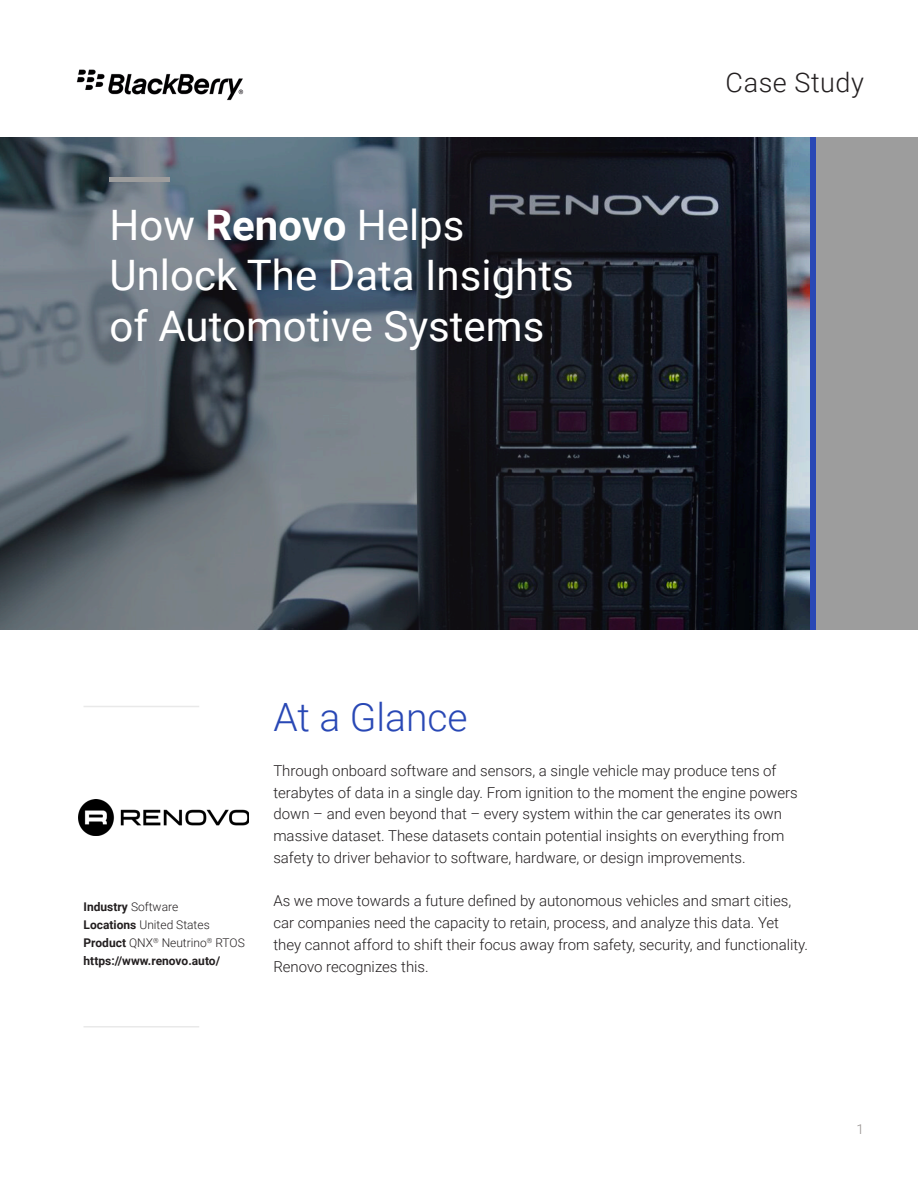
<style>
.page{position:relative;width:918px;height:1188px;background:#fff}
.page>*{position:absolute;margin:0;border:0;box-sizing:border-box;transform-origin:0 0}
.t1{font:42px "Roboto";color:#fff}
.t2{font:300 39px "Roboto";color:#2948b5}
.t3{font:300 27px "Roboto";letter-spacing:.02em;color:#231f20}
.t4{font:300 15px/21.8px "Roboto";color:#231f20}
.t5{font:300 13.5px "Roboto";color:#938e8c}
.t6{font:300 12px "Roboto";color:#231f20}
.t7{font:700 12px "Roboto";color:#231f20}
.s1{font-weight:700}
.s2{font-weight:300}
</style>
<div class="page">
<div style="left:270px;top:137px;width:648px;height:493px;background:#9d9d9d"></div>
<svg style="left:0;top:137px;width:810px;height:493px;background:#3e464f"></svg>
<div style="left:110px;top:177px;width:60px;height:5px;background:#9d9d9d"></div>
<div style="left:810px;top:137px;width:6px;height:493px;background:#2948b5"></div>
<hr style="left:84px;top:706px;width:115px;height:1px;background:#e9e9e9">
<hr style="left:84px;top:1026px;width:115px;height:2px;background:#e9e9e9">
<img style="left:76px;top:69px;width:168px;height:32px">
<img style="left:78px;top:800px;width:171px;height:35px">
<p class="t1" style="left:110px;top:196px;width:357px">How <span class="s1">Renovo</span> Helps</p>
<p class="t1" style="left:110px;top:246px;width:466px">Unlock The Data Insights</p>
<p class="t1" style="left:110px;top:296px;width:436px">of Automotive Systems</p>
<p class="t2" style="left:273px;top:690px;width:196px">At a Glance</p>
<p class="t3" style="left:726px;top:64px;width:140px">Case Study</p>
<p class="t7" style="left:84px;top:898px;width:96px">Industry <span class="s2">Software</span></p>
<p class="t6" style="left:84px;top:916px;width:128px"><span class="s1">Locations</span> United States</p>
<p class="t6" style="left:84px;top:934px;width:163px"><span class="s1">Product</span> QNX<sup>®</sup> Neutrino<sup>®</sup> RTOS</p>
<p class="t7" style="left:84px;top:952px;width:138px">https://www.renovo.auto/</p>
<p class="t4" style="left:273px;top:759px;width:526px">Through onboard software and sensors, a single vehicle may produce tens of terabytes of data in a single day. From ignition to the moment the engine powers down – and even beyond that – every system within the car generates its own massive dataset. These datasets contain potential insights on everything from safety to driver behavior to software, hardware, or design improvements.</p>
<p class="t4" style="left:273px;top:890px;width:536px">As we move towards a future defined by autonomous vehicles and smart cities, car companies need the capacity to retain, process, and analyze this data. Yet they cannot afford to shift their focus away from safety, security, and functionality.<br>Renovo recognizes this.</p>
<p class="t5" style="left:857px;top:1119px;width:9px">1</p>
</div>
